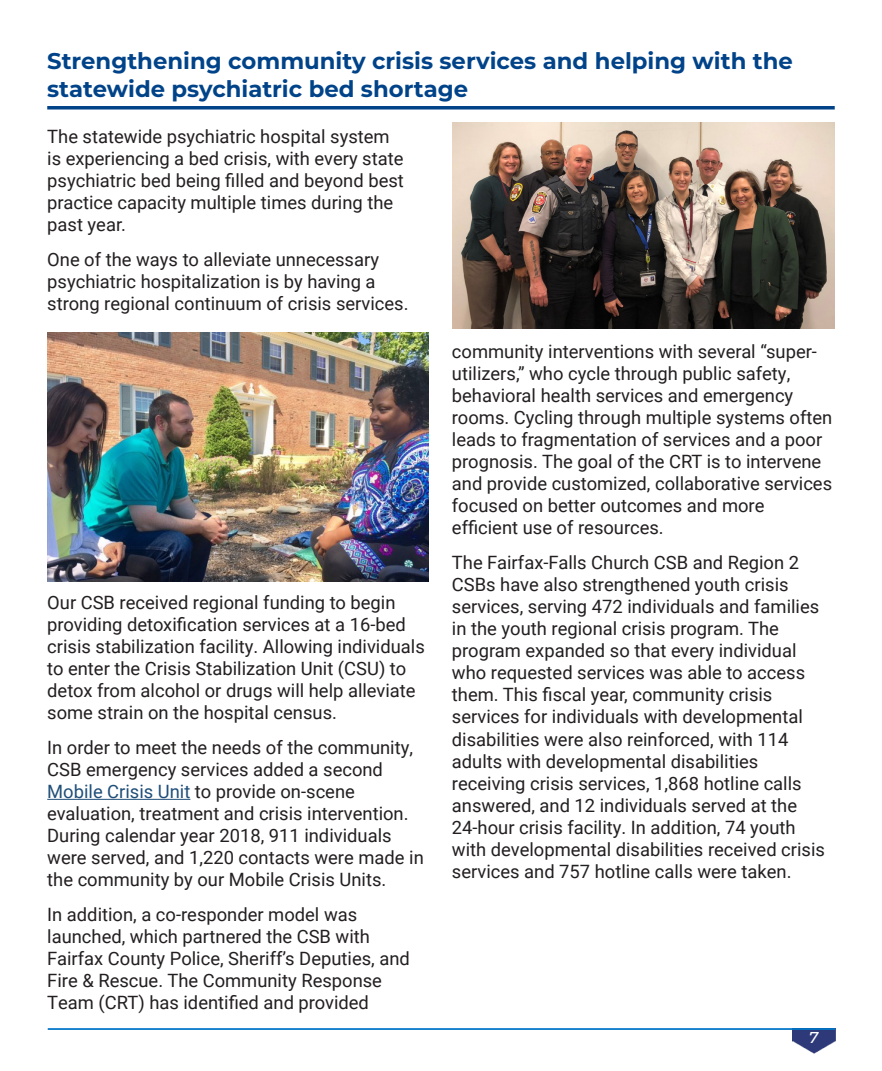
<style>
.page{position:relative;width:882px;height:1071px;background:#fff}
.page>*{position:absolute;margin:0;border:0;box-sizing:border-box;transform-origin:0 0}
.Main_Heading{font:700 22.75px/27.3px "Montserrat";color:#004389}
.Body_text{font:18.38px/22.1px "Roboto";color:#231f20}
.t1{font:italic 500 15.75px "Montserrat Alternates";color:#fff}
.s1{color:#1f4e79}
</style>
<div class="page">
<img style="left:792px;top:1030px;width:43px;height:24px">
<hr style="left:48px;top:1028px;width:787px;height:2px;background:#0076c8">
<svg style="left:47px;top:106px;width:788px;height:4px;background:#1f5997"></svg>
<hr style="left:47px;top:799px;width:143px;height:1px;background:#1f4e79">
<img style="left:47px;top:333px;width:381px;height:249px">
<img style="left:453px;top:122px;width:382px;height:206px">
<p class="Main_Heading" style="left:47px;top:46px;width:747px">Strengthening community crisis services and helping with the statewide psychiatric bed shortage</p>
<p class="Body_text" style="left:47px;top:125px;width:358px">The statewide psychiatric hospital system is experiencing a bed crisis, with every state psychiatric bed being filled and beyond best practice capacity multiple times during the past year.</p>
<p class="Body_text" style="left:47px;top:247px;width:363px">One of the ways to alleviate unnecessary psychiatric hospitalization is by having a strong regional continuum of crisis services.</p>
<p class="Body_text" style="left:47px;top:591px;width:379px">Our CSB received regional funding to begin providing detoxification services at a 16-bed crisis stabilization facility. Allowing individuals to enter the Crisis Stabilization Unit (CSU) to detox from alcohol or drugs will help alleviate some strain on the hospital census.</p>
<p class="Body_text" style="left:47px;top:736px;width:378px">In order to meet the needs of the community, CSB emergency services added a second <span class="s1">Mobile Crisis Unit</span> to provide on-scene evaluation, treatment and crisis intervention.<br>During calendar year 2018, 911 individuals were served, and 1,220 contacts were made in the community by our Mobile Crisis Units.</p>
<p class="Body_text" style="left:47px;top:903px;width:364px">In addition, a co-responder model was launched, which partnered the CSB with Fairfax County Police, Sheriff’s Deputies, and Fire &amp; Rescue. The Community Response Team (CRT) has identified and provided</p>
<p class="Body_text" style="left:452px;top:340px;width:382px">community interventions with several “super&shy;utilizers,” who cycle through public safety, behavioral health services and emergency rooms. Cycling through multiple systems often leads to fragmentation of services and a poor prognosis. The goal of the CRT is to intervene and provide customized, collaborative services focused on better outcomes and more efficient use of resources.</p>
<p class="Body_text" style="left:452px;top:551px;width:375px">The Fairfax-Falls Church CSB and Region 2<br>CSBs have also strengthened youth crisis services, serving 472 individuals and families in the youth regional crisis program. The program expanded so that every individual who requested services was able to access them. This fiscal year, community crisis services for individuals with developmental disabilities were also reinforced, with 114 adults with developmental disabilities receiving crisis services, 1,868 hotline calls answered, and 12 individuals served at the 24-hour crisis facility. In addition, 74 youth with developmental disabilities received crisis services and 757 hotline calls were taken.</p>
<p class="t1" style="left:809px;top:1026px;width:11px">7</p>
</div>
